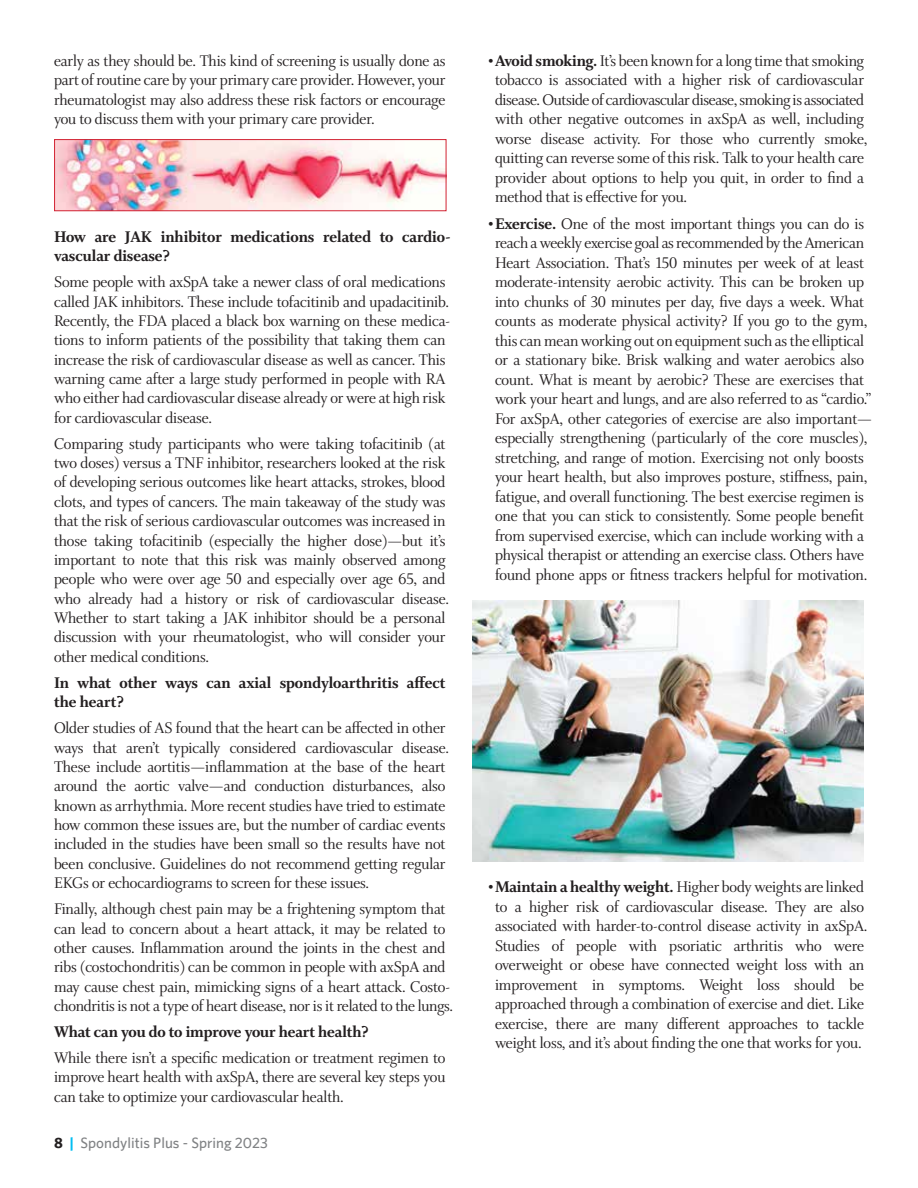
<style>
.page{position:relative;width:918px;height:1188px;background:#fff}
.page>*{position:absolute;margin:0;border:0;box-sizing:border-box;transform-origin:0 0}
.t1{font:16.5px/19.5px "Whitman Display";letter-spacing:-.005em;color:#231f20}
.t2{font:800 16.5px/19.4px "Whitman Display";color:#231f20}
.t3{font:500 15px "Whitney";color:#808284}
.s1{font-weight:700;color:#231f20}
.s2{font-weight:700;color:#00bdf2}
.s3{font-weight:800}
</style>
<div class="page">
<img style="left:472px;top:600px;width:392px;height:261px">
<img style="left:56px;top:141px;width:388px;height:68px">
<div style="left:54px;top:139px;width:392px;height:72px;border:1px solid #d22333"></div>
<p class="t1" style="left:54px;top:52px;width:393px;text-align:justify">early as they should be. This kind of screening is usually done as part of routine care by your primary care provider. However, your rheumatologist may also address these risk factors or encourage you to discuss them with your primary care provider.</p>
<p class="t2" style="left:54px;top:228px;width:398px">How are JAK inhibitor medications related to cardio&shy;vascular disease?</p>
<p class="t1" style="left:54px;top:274px;width:398px">Some people with axSpA take a newer class of oral medications called JAK inhibitors. These include tofacitinib and upadacitinib.<br>Recently, the FDA placed a black box warning on these medica&shy;tions to inform patients of the possibility that taking them can increase the risk of cardiovascular disease as well as cancer. This warning came after a large study performed in people with RA who either had cardiovascular disease already or were at high risk for cardiovascular disease.</p>
<p class="t1" style="left:54px;top:435px;width:397px">Comparing study participants who were taking tofacitinib (at two doses) versus a TNF inhibitor, researchers looked at the risk of developing serious outcomes like heart attacks, strokes, blood clots, and types of cancers. The main takeaway of the study was that the risk of serious cardiovascular outcomes was increased in those taking tofacitinib (especially the higher dose)—but it’s important to note that this risk was mainly observed among people who were over age 50 and especially over age 65, and who already had a history or risk of cardiovascular disease.<br>Whether to start taking a JAK inhibitor should be a personal discussion with your rheumatologist, who will consider your other medical conditions.</p>
<p class="t2" style="left:54px;top:674px;width:393px">In what other ways can axial spondyloarthritis affect the heart?</p>
<p class="t1" style="left:54px;top:720px;width:397px">Older studies of AS found that the heart can be affected in other ways that aren’t typically considered cardiovascular disease.<br>These include aortitis—inflammation at the base of the heart around the aortic valve—and conduction disturbances, also known as arrhythmia. More recent studies have tried to estimate how common these issues are, but the number of cardiac events included in the studies have been small so the results have not been conclusive. Guidelines do not recommend getting regular EKGs or echocardiograms to screen for these issues.</p>
<p class="t1" style="left:54px;top:901px;width:401px">Finally, although chest pain may be a frightening symptom that can lead to concern about a heart attack, it may be related to other causes. Inflammation around the joints in the chest and ribs (costochondritis) can be common in people with axSpA and may cause chest pain, mimicking signs of a heart attack. Costo&shy;chondritis is not a type of heart disease, nor is it related to the lungs.</p>
<p class="t2" style="left:54px;top:1024px;width:316px">What can you do to improve your heart health?</p>
<p class="t1" style="left:54px;top:1050px;width:393px;text-align:justify">While there isn’t a specific medication or treatment regimen to improve heart health with axSpA, there are several key steps you can take to optimize your cardiovascular health.</p>
<p class="t3" style="left:54px;top:1135px;width:215px"><span class="s1">8</span> <span class="s2">|</span> Spondylitis Plus - Spring 2023</p>
<p class="t1" style="left:495px;top:52px;width:374px;text-indent:-8px"><span class="s3">• Avoid smoking.</span> It’s been known for a long time that smoking tobacco is associated with a higher risk of cardiovascular disease. Outside of cardiovascular disease, smoking is associated with other negative outcomes in axSpA as well, including worse disease activity. For those who currently smoke, quitting can reverse some of this risk. Talk to your health care provider about options to help you quit, in order to find a method that is effective for you.</p>
<p class="t1" style="left:488px;top:215px;width:386px;text-align:center"><span class="s3">• Exercise.</span> One of the most important things you can do is reach a weekly exercise goal as recommended by the American Heart Association. That’s 150 minutes per week of at least moderate-intensity aerobic activity. This can be broken up into chunks of 30 minutes per day, five days a week. What counts as moderate physical activity? If you go to the gym, this can mean working out on equipment such as the elliptical or a stationary bike. Brisk walking and water aerobics also count. What is meant by aerobic? These are exercises that work your heart and lungs, and are also referred to as “cardio.” For axSpA, other categories of exercise are also important— especially strengthening (particularly of the core muscles), stretching, and range of motion. Exercising not only boosts your heart health, but also improves posture, stiffness, pain, fatigue, and overall functioning. The best exercise regimen is one that you can stick to consistently. Some people benefit from supervised exercise, which can include working with a physical therapist or attending an exercise class. Others have found phone apps or fitness trackers helpful for motivation.</p>
<p class="t1" style="left:488px;top:879px;width:382px;text-align:center"><span class="s3">• Maintain a healthy weight.</span> Higher body weights are linked to a higher risk of cardiovascular disease. They are also associated with harder-to-control disease activity in axSpA.<br>Studies of people with psoriatic arthritis who were overweight or obese have connected weight loss with an improvement in symptoms. Weight loss should be approached through a combination of exercise and diet. Like exercise, there are many different approaches to tackle weight loss, and it’s about finding the one that works for you.</p>
</div>
